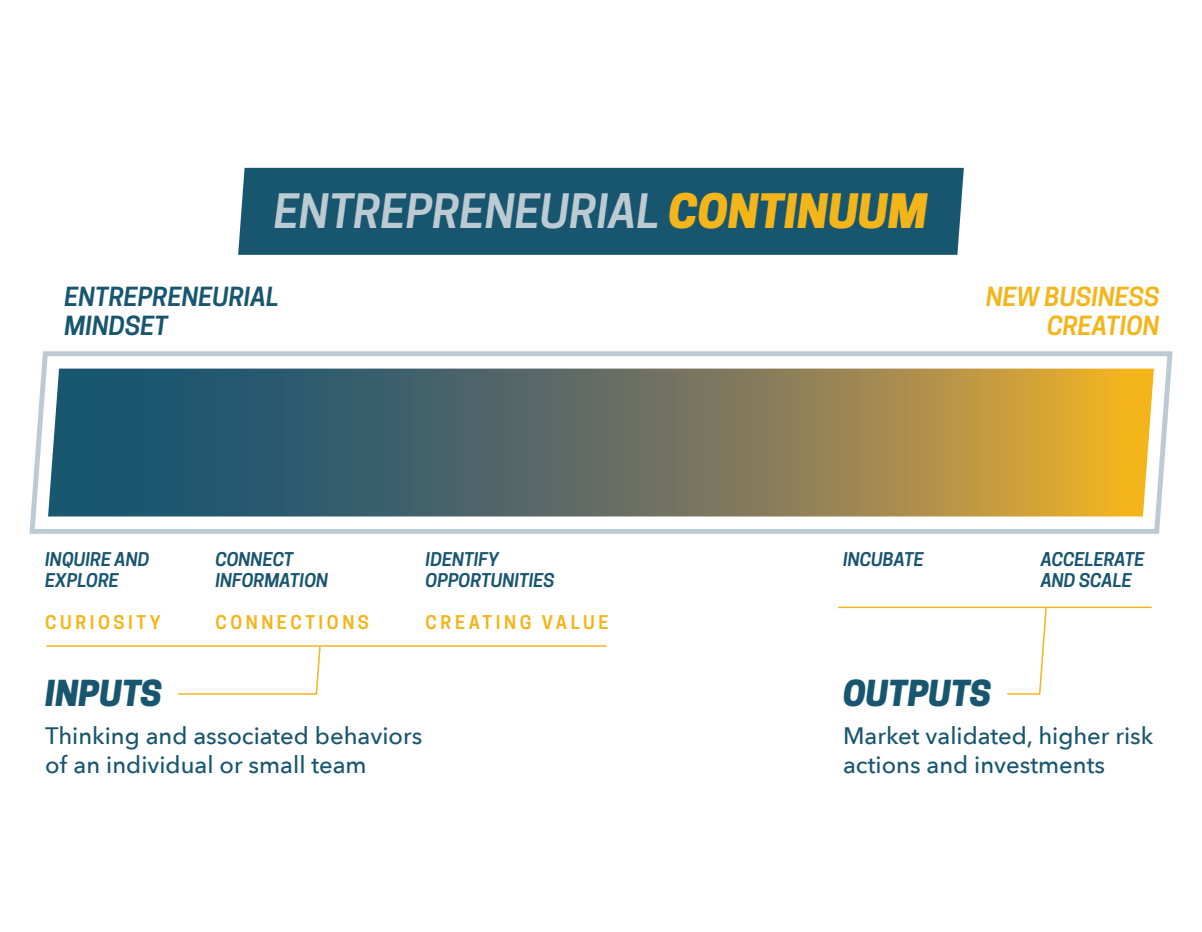
<style>
.page{position:relative;width:1202px;height:932px;background:#fff}
.page>*{position:absolute;margin:0;border:0;box-sizing:border-box;transform-origin:0 0}
.t1{font:italic 600 44.55px "Cooper Hewitt";color:#bccad3}
.t2{font:italic 800 33.67px "Cooper Hewitt";color:#185670}
.t3{font:italic 600 24.75px/29.7px "Cooper Hewitt";color:#185670}
.t4{font:italic 600 24.75px/29.7px "Cooper Hewitt";color:#f4b51a;text-align:right}
.t5{font:500 23.77px/28.5px "Avenir Next";color:#185670}
.t6{font:italic 600 17.77px/21.4px "Cooper Hewitt";color:#185670}
.t7{font:600 17.77px "Cooper Hewitt";letter-spacing:.2em;color:#f4b51a}
.s1{font-weight:800;color:#f4b51a}
</style>
<div class="page">
<svg style="left:177px;top:646px;width:144px;height:49px"></svg>
<svg style="left:1005px;top:608px;width:42px;height:87px"></svg>
<div style="left:238px;top:168px;width:725px;height:87px;background:#185670"></div>
<svg style="left:29px;top:351px;width:1143px;height:183px"></svg>
<svg style="left:48px;top:368px;width:1105px;height:148px"></svg>
<hr style="left:46px;top:645px;width:560px;height:1px;background:#f4b51a">
<hr style="left:838px;top:606px;width:313px;height:2px;background:#f4b51a">
<p class="t1" style="left:274px;top:184px;width:655px">ENTREPRENEURIAL <span class="s1">CONTINUUM</span></p>
<p class="t3" style="left:65px;top:282px;width:216px">ENTREPRENEURIAL<br>MINDSET</p>
<p class="t4" style="left:986px;top:282px;width:175px">NEW BUSINESS<br>CREATION</p>
<p class="t6" style="left:45px;top:549px;width:106px">INQUIRE AND<br>EXPLORE</p>
<p class="t6" style="left:215px;top:549px;width:114px">CONNECT<br>INFORMATION</p>
<p class="t6" style="left:425px;top:549px;width:131px">IDENTIFY<br>OPPORTUNITIES</p>
<p class="t7" style="left:45px;top:611px;width:117px">CURIOSITY</p>
<p class="t7" style="left:215px;top:611px;width:155px">CONNECTIONS</p>
<p class="t7" style="left:425px;top:611px;width:184px">CREATING VALUE</p>
<p class="t2" style="left:45px;top:673px;width:118px">INPUTS</p>
<p class="t5" style="left:45px;top:720px;width:378px">Thinking and associated behaviors of an individual or small team</p>
<p class="t6" style="left:843px;top:549px;width:82px">INCUBATE</p>
<p class="t6" style="left:1040px;top:549px;width:105px">ACCELERATE<br>AND SCALE</p>
<p class="t2" style="left:843px;top:673px;width:150px">OUTPUTS</p>
<p class="t5" style="left:843px;top:720px;width:312px">Market validated, higher risk actions and investments</p>
</div>
